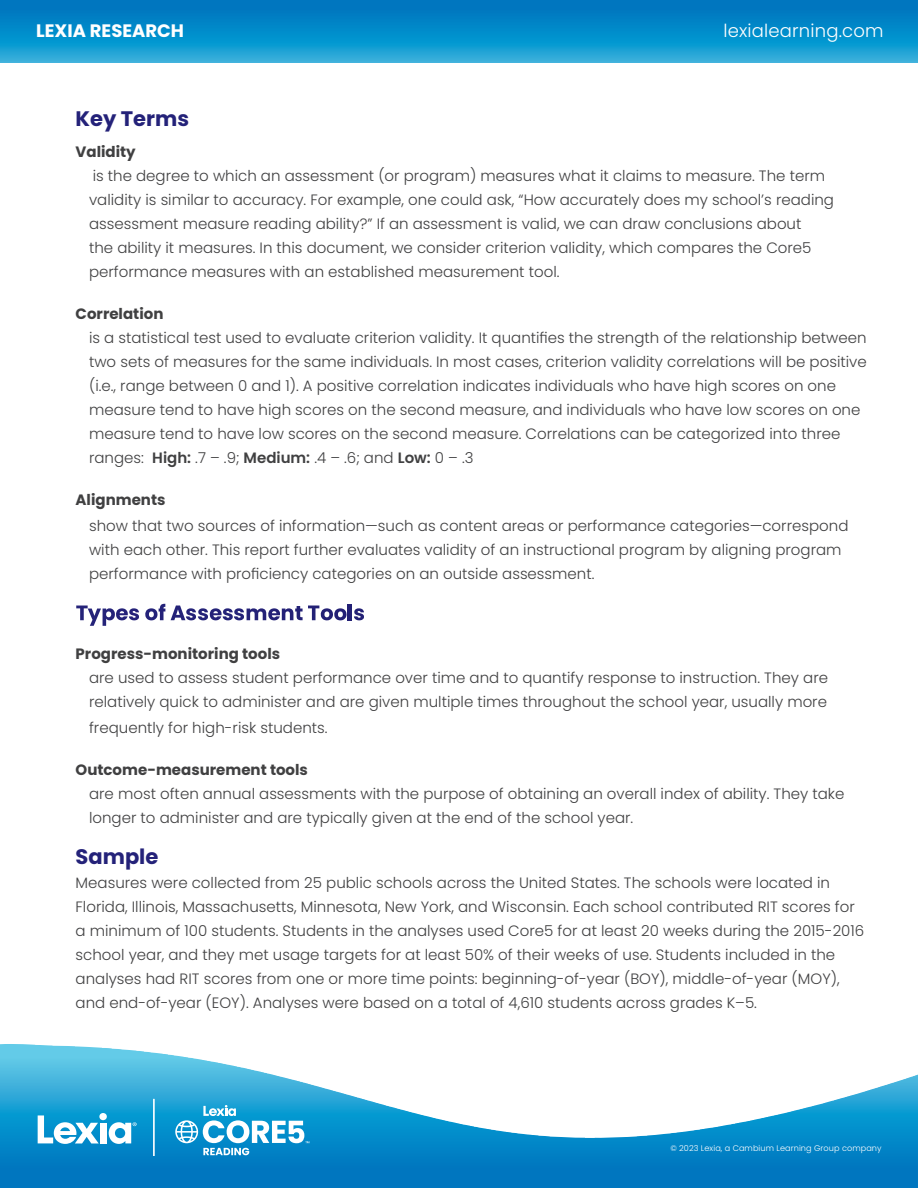
<style>
.page{position:relative;width:918px;height:1188px;background:#fff}
.page>*{position:absolute;margin:0;border:0;box-sizing:border-box;transform-origin:0 0}
.t1{font:700 21px "Poppins";color:#242279}
.t2{font:300 18px "Poppins";letter-spacing:.01em;color:#fff}
.t3{font:700 18px "Poppins";color:#fff}
.t4{font:300 15px/24px "Poppins";color:#404041}
.t5{font:700 15px "Poppins";color:#404041}
.t6{font:300 8.1px "Poppins";letter-spacing:.01em;color:#fff}
.s1{font-weight:600}
</style>
<div class="page">
<img style="left:0;top:1044px;width:887px;height:144px">
<img style="left:0;top:0;width:918px;height:63px">
<hr style="left:153px;top:1099px;width:2px;height:57px;background:#fff">
<svg style="left:38px;top:1115px;width:61px;height:29px"></svg>
<div style="left:100px;top:1123px;width:6px;height:20px;background:#fff"></div>
<div style="left:99px;top:1113px;width:8px;height:7px;background:#fff;border-radius:50%"></div>
<svg style="left:109px;top:1122px;width:28px;height:22px"></svg>
<svg style="left:175px;top:1105px;width:134px;height:50px"></svg>
<img style="left:76px;top:606px;width:12px;height:14px">
<img style="left:88px;top:609px;width:13px;height:17px">
<img style="left:103px;top:608px;width:12px;height:18px">
<svg style="left:116px;top:608px;width:23px;height:12px"></svg>
<svg style="left:145px;top:608px;width:12px;height:12px"></svg>
<img style="left:159px;top:604px;width:6px;height:16px">
<img style="left:171px;top:606px;width:14px;height:14px">
<svg style="left:186px;top:608px;width:58px;height:12px"></svg>
<img style="left:247px;top:608px;width:19px;height:12px">
<svg style="left:268px;top:608px;width:25px;height:12px"></svg>
<img style="left:295px;top:606px;width:7px;height:14px">
<img style="left:308px;top:606px;width:11px;height:14px">
<svg style="left:321px;top:608px;width:25px;height:12px"></svg>
<img style="left:348px;top:605px;width:3px;height:15px">
<svg style="left:354px;top:608px;width:10px;height:12px"></svg>
<p class="t3" style="left:36px;top:21px;width:149px">LEXIA RESEARCH</p>
<p class="t2" style="left:723px;top:24px;width:162px">lexialearning.com</p>
<h1 class="t1" style="left:76px;top:109px;width:115px">Key Terms</h1>
<p class="t5" style="left:76px;top:145px;width:62px">Validity</p>
<p class="t4" style="left:89px;top:164px;width:746px">is the degree to which an assessment (or program) measures what it claims to measure. The term validity is similar to accuracy. For example, one could ask, “How accurately does my school’s reading assessment measure reading ability?” If an assessment is valid, we can draw conclusions about<br>the ability it measures. In this document, we consider criterion validity, which compares the Core5 performance measures with an established measurement tool.</p>
<p class="t5" style="left:76px;top:307px;width:89px">Correlation</p>
<p class="t4" style="left:89px;top:326px;width:779px">is a statistical test used to evaluate criterion validity. It quantifies the strength of the relationship between two sets of measures for the same individuals. In most cases, criterion validity correlations will be positive (i.e., range between 0 and 1). A positive correlation indicates individuals who have high scores on one measure tend to have high scores on the second measure, and individuals who have low scores on one measure tend to have low scores on the second measure. Correlations can be categorized into three ranges: <span class="s1">High:</span> .7 – .9; <span class="s1">Medium:</span> .4 – .6; and <span class="s1">Low:</span> 0 – .3</p>
<p class="t5" style="left:76px;top:493px;width:91px">Alignments</p>
<p class="t4" style="left:89px;top:514px;width:761px">show that two sources of information—such as content areas or performance categories—correspond with each other. This report further evaluates validity of an instructional program by aligning program performance with proficiency categories on an outside assessment.</p>
<p class="t5" style="left:76px;top:647px;width:206px">Progress-monitoring tools</p>
<p class="t4" style="left:89px;top:666px;width:741px">are used to assess student performance over time and to quantify response to instruction. They are relatively quick to administer and are given multiple times throughout the school year, usually more</p>
<p class="t4" style="left:89px;top:716px;width:240px">frequently for high-risk students.</p>
<p class="t5" style="left:76px;top:763px;width:234px">Outcome-measurement tools</p>
<p class="t4" style="left:89px;top:782px;width:757px">are most often annual assessments with the purpose of obtaining an overall index of ability. They take longer to administer and are typically given at the end of the school year.</p>
<h1 class="t1" style="left:76px;top:847px;width:84px">Sample</h1>
<p class="t4" style="left:76px;top:870px;width:790px">Measures were collected from 25 public schools across the United States. The schools were located in Florida, Illinois, Massachusetts, Minnesota, New York, and Wisconsin. Each school contributed RIT scores for a minimum of 100 students. Students in the analyses used Core5 for at least 20 weeks during the 2015-2016 school year, and they met usage targets for at least 50% of their weeks of use. Students included in the analyses had RIT scores from one or more time points: beginning-of-year (BOY), middle-of-year (MOY), and end-of-year (EOY). Analyses were based on a total of 4,610 students across grades K–5.</p>
<p class="t6" style="left:670px;top:1145px;width:213px">© 2023 Lexia, a Cambium Learning Group company</p>
</div>
